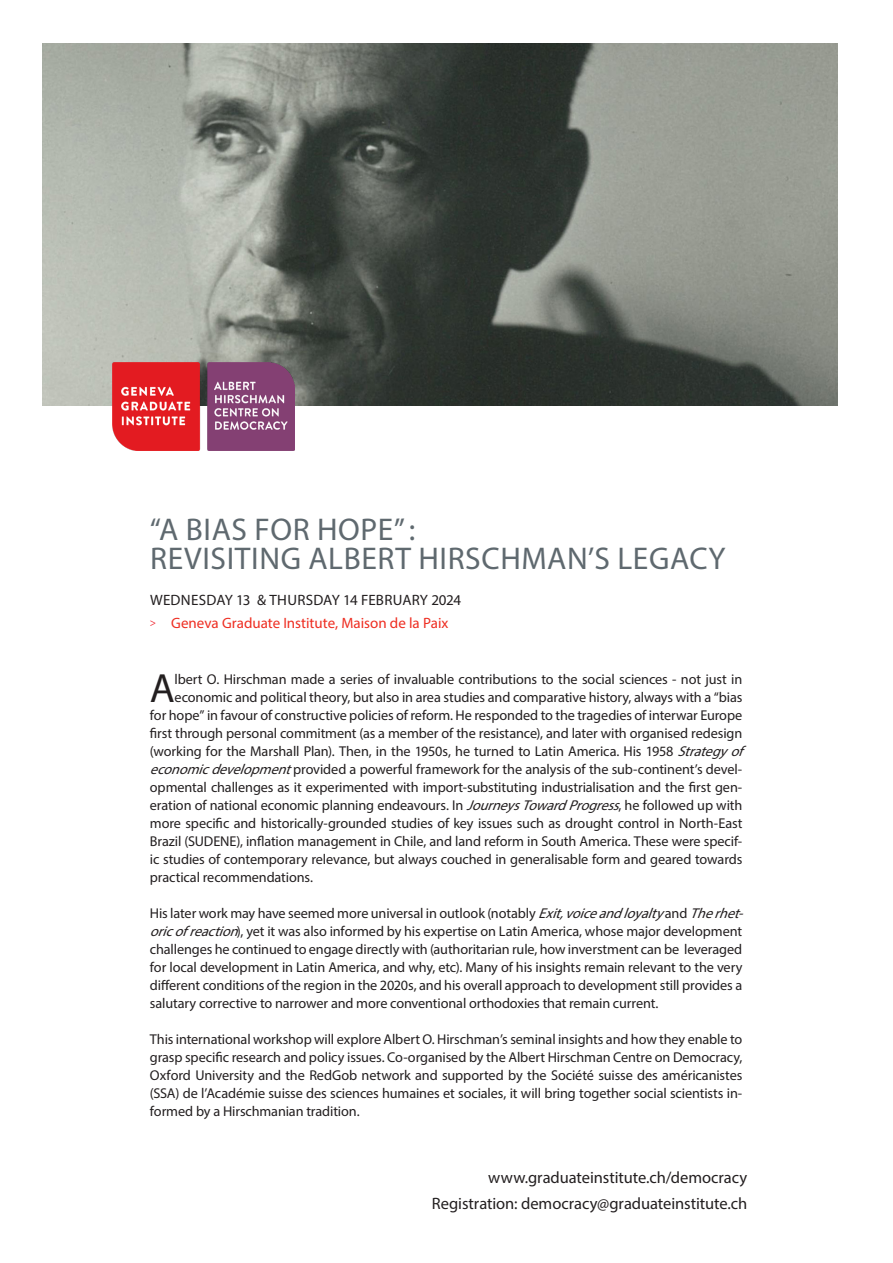
<style>
.page{position:relative;width:893px;height:1263px;background:#fff}
.page>*{position:absolute;margin:0;border:0;box-sizing:border-box;transform-origin:0 0}
.t1{font:40.95px "Myriad Pro";color:#231f20}
.t2{font:31.5px "Myriad Pro";letter-spacing:.02em;color:#5f696f}
.t3{font:16.5px "Myriad Pro";letter-spacing:-.005em;color:#231f20}
.t4{font:15px "Myriad Pro";color:#ee2e22}
.t5{font:15px "Myriad Pro";letter-spacing:.01em;color:#231f20}
.t6{font:14.25px/18px "Myriad Pro";letter-spacing:-.01em;color:#231f20}
.s1{font-size:10.5px;color:#ee1c28}
.s2{font-style:italic}
</style>
<div class="page">
<img style="left:43px;top:43px;width:795px;height:362px">
<img style="left:113px;top:363px;width:182px;height:87px">
<p class="t2" style="left:150px;top:510px;width:267px">‘‘A BIAS FOR HOPE’’ :</p>
<p class="t2" style="left:150px;top:539px;width:577px">REVISITING ALBERT HIRSCHMAN’S LEGACY</p>
<p class="t5" style="left:150px;top:591px;width:313px">WEDNESDAY 13 &amp; THURSDAY 14 FEBRUARY 2024</p>
<p class="t4" style="left:150px;top:613px;width:300px"><span class="s1">&gt;</span> Geneva Graduate Institute, Maison de la Paix</p>
<p class="t1" style="left:150px;top:663px;width:27px">A</p>
<p class="t6" style="left:175px;top:670px;width:569px">lbert O. Hirschman made a series of invaluable contributions to the social sciences - not just in</p>
<p class="t6" style="left:175px;top:688px;width:569px">economic and political theory, but also in area studies and comparative history, always with a “bias</p>
<p class="t6" style="left:150px;top:706px;width:594px">for hope” in favour of constructive policies of reform. He responded to the tragedies of interwar Europe</p>
<p class="t6" style="left:150px;top:724px;width:594px">first through personal commitment (as a member of the resistance), and later with organised redesign</p>
<p class="t6" style="left:150px;top:742px;width:600px">(working for the Marshall Plan). Then, in the 1950s, he turned to Latin America. His 1958 <span class="s2">Strategyof</span></p>
<p class="t6" style="left:150px;top:760px;width:594px"><span class="s2">economicdevelopment</span>provided a powerful framework for the analysis of the sub-continent’s devel-</p>
<p class="t6" style="left:150px;top:778px;width:594px">opmental challenges as it experimented with import-substituting industrialisation and the first gen-</p>
<p class="t6" style="left:150px;top:796px;width:594px">eration of national economic planning endeavours. In <span class="s2">JourneysTowardProgress</span>, he followed up with</p>
<p class="t6" style="left:150px;top:814px;width:594px">more specific and historically-grounded studies of key issues such as drought control in North-East</p>
<p class="t6" style="left:150px;top:832px;width:594px">Brazil (SUDENE), inflation management in Chile, and land reform in South America. These were specif-</p>
<p class="t6" style="left:150px;top:850px;width:594px">ic studies of contemporary relevance, but always couched in generalisable form and geared towards</p>
<p class="t6" style="left:150px;top:868px;width:165px">practical recommendations.</p>
<p class="t6" style="left:150px;top:904px;width:600px">His later work may have seemed more universal in outlook (notably <span class="s2">Exit,voiceandloyalty</span>and <span class="s2">Therhet&shy;oricofreaction</span>), yet it was also informed by his expertise on Latin America, whose major development challenges he continued to engage directly with (authoritarian rule, how inverstment can be leveraged for local development in Latin America, and why, etc). Many of his insights remain relevant to the very different conditions of the region in the 2020s, and his overall approach to development still provides a salutary corrective to narrower and more conventional orthodoxies that remain current.</p>
<p class="t6" style="left:150px;top:1030px;width:594px;text-align:justify">This international workshop will explore Albert O. Hirschman’s seminal insights and how they enable to grasp specific research and policy issues. Co-organised by the Albert Hirschman Centre on Democracy, Oxford University and the RedGob network and supported by the Société suisse des américanistes (SSA) de l’Académie suisse des sciences humaines et sociales, it will bring together social scientists in&shy;formed by a Hirschmanian tradition.</p>
<p class="t3" style="left:488px;top:1167px;width:261px">www.graduateinstitute.ch/democracy</p>
<p class="t3" style="left:432px;top:1193px;width:317px">Registration: democracy@graduateinstitute.ch</p>
</div>
